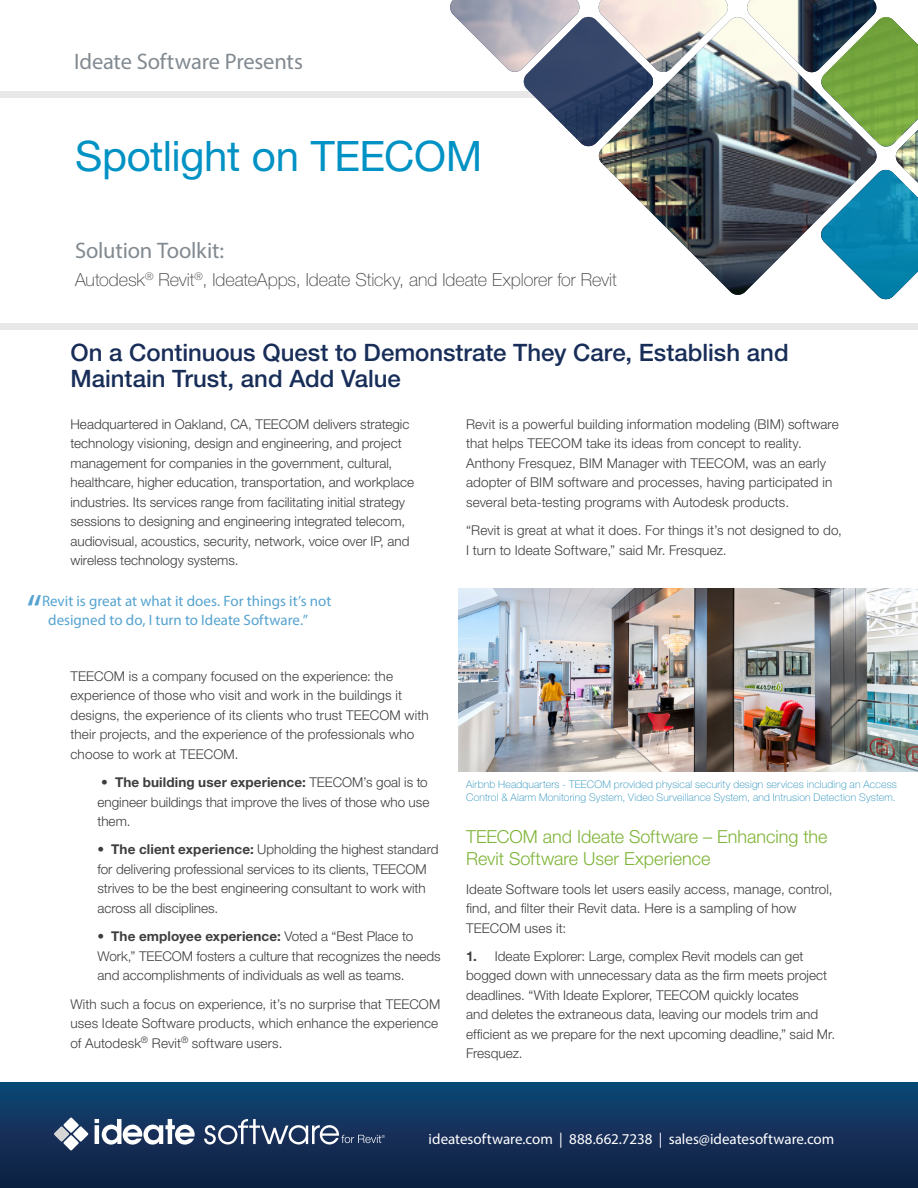
<style>
.page{position:relative;width:918px;height:1188px;background:#fff}
.page>*{position:absolute;margin:0;border:0;box-sizing:border-box;transform-origin:0 0}
.pull_quotes{font:43.95px "Myriad Pro";color:#55a3d0}
.headline{font:42px "Helvetica Neue LT Std";letter-spacing:-.01em;color:#0092c4}
.t1{font:500 24px/25.5px "Helvetica Neue LT Std";color:#182e58}
.title_subeads{font:22.5px "Myriad Pro";letter-spacing:-.01em;color:#828a91}
.paragraphs{font:100 18px "Helvetica Neue LT Std";letter-spacing:-.005em;color:#3e3e3f}
.paragraphs-2{font:300 18px/22.5px "Helvetica Neue LT Std";color:#7fb438}
.pull_quotes-2{font:15px/19.5px "Myriad Pro";color:#55a3d0}
.t2{font:15px "Myriad Pro";color:#fff}
.paragraphs-3{font:300 13.5px/19.5px "Helvetica Neue LT Std";color:#3e3e3f}
.t3{font:100 10.5px/13.5px "Helvetica Neue LT Std";letter-spacing:.02em;color:#1a89b7}
.s1{font-weight:700}
</style>
<div class="page">
<img style="left:458px;top:589px;width:460px;height:182px">
<div style="left:0;top:91px;width:620px;height:7px;background:#e8e8e8"></div>
<img style="left:450px;top:0;width:468px;height:295px">
<svg style="left:820px;top:169px;width:98px;height:131px"></svg>
<svg style="left:820px;top:16px;width:98px;height:131px;background:#799c5d"></svg>
<svg style="left:523px;top:16px;width:131px;height:131px"></svg>
<div style="left:0;top:1082px;width:918px;height:106px;background:linear-gradient(to bottom,#0f4675,#111e40)"></div>
<svg style="left:54px;top:1117px;width:34px;height:34px"></svg>
<svg style="left:95px;top:1119px;width:100px;height:26px"></svg>
<svg style="left:204px;top:1119px;width:181px;height:26px;background:#475c7d"></svg>
<div style="left:0;top:323px;width:918px;height:7px;background:#e8e8e8"></div>
<h3 class="title_subeads" style="left:74px;top:48px;width:230px">Ideate Software Presents</h3>
<p class="headline" style="left:75px;top:131px;width:409px">Spotlight on TEECOM</p>
<p class="title_subeads" style="left:75px;top:236px;width:151px">Solution Toolkit:</p>
<p class="paragraphs" style="left:75px;top:269px;width:543px">Autodesk<sup>®</sup> Revit<sup>®</sup>, IdeateApps, Ideate Sticky, and Ideate Explorer for Revit</p>
<p class="t1" style="left:70px;top:340px;width:720px">On a Continuous Quest to Demonstrate They Care, Establish and<br>Maintain Trust, and Add Value</p>
<p class="paragraphs-3" style="left:70px;top:414px;width:345px">Headquartered in Oakland, CA, TEECOM delivers strategic technology visioning, design and engineering, and project management for companies in the government, cultural, healthcare, higher education, transportation, and workplace industries. Its services range from facilitating initial strategy sessions to designing and engineering integrated telecom, audiovisual, acoustics, security, network, voice over IP, and wireless technology systems.</p>
<p class="paragraphs-3" style="left:466px;top:414px;width:374px">Revit is a powerful building information modeling (BIM) software that helps TEECOM take its ideas from concept to reality.<br>Anthony Fresquez, BIM Manager with TEECOM, was an early adopter of BIM software and processes, having participated in several beta-testing programs with Autodesk products.</p>
<p class="paragraphs-3" style="left:466px;top:520px;width:377px">“Revit is great at what it does. For things it’s not designed to do,<br>I turn to Ideate Software,” said Mr. Fresquez.</p>
<p class="pull_quotes" style="left:26px;top:583px;width:17px">“</p>
<p class="pull_quotes-2" style="left:48px;top:591px;width:285px;text-indent:-6px">Revit is great at what it does. For things it’s not designed to do, I turn to Ideate Software.”</p>
<p class="paragraphs-3" style="left:70px;top:666px;width:360px">TEECOM is a company focused on the experience: the experience of those who visit and work in the buildings it designs, the experience of its clients who trust TEECOM with their projects, and the experience of the professionals who choose to work at TEECOM.</p>
<p class="paragraphs-3" style="left:97px;top:772px;width:333px;text-align:justify">• <span class="s1">The building user experience:</span> TEECOM’s goal is to engineer buildings that improve the lives of those who use them.</p>
<p class="paragraphs-3" style="left:97px;top:840px;width:343px">• <span class="s1">The client experience:</span> Upholding the highest standard for delivering professional services to its clients, TEECOM strives to be the best engineering consultant to work with across all disciplines.</p>
<p class="paragraphs-3" style="left:97px;top:927px;width:345px">• <span class="s1">The employee experience:</span> Voted a “Best Place to<br>Work,” TEECOM fosters a culture that recognizes the needs and accomplishments of individuals as well as teams.</p>
<p class="paragraphs-3" style="left:70px;top:994px;width:371px">With such a focus on experience, it’s no surprise that TEECOM uses Ideate Software products, which enhance the experience of Autodesk<sup>®</sup> Revit<sup>®</sup> software users.</p>
<p class="t3" style="left:466px;top:777px;width:432px">Airbnb Headquarters - TEECOM provided physical security design services including an Access<br>Control &amp; Alarm Monitoring System, Video Surveillance System, and Intrusion Detection System.</p>
<p class="paragraphs-2" style="left:466px;top:825px;width:363px">TEECOM and Ideate Software – Enhancing the<br>Revit Software User Experience</p>
<p class="paragraphs-3" style="left:466px;top:879px;width:368px">Ideate Software tools let users easily access, manage, control, find, and filter their Revit data. Here is a sampling of how<br>TEECOM uses it:</p>
<p class="paragraphs-3" style="left:466px;top:946px;width:371px"><span class="s1">1.</span> Ideate Explorer: Large, complex Revit models can get bogged down with unnecessary data as the firm meets project deadlines. “With Ideate Explorer, TEECOM quickly locates<br>and deletes the extraneous data, leaving our models trim and efficient as we prepare for the next upcoming deadline,” said Mr.<br>Fresquez.</p>
<p class="t2" style="left:429px;top:1129px;width:407px">ideatesoftware.com | 888.662.7238 | sales@ideatesoftware.com</p>
</div>
